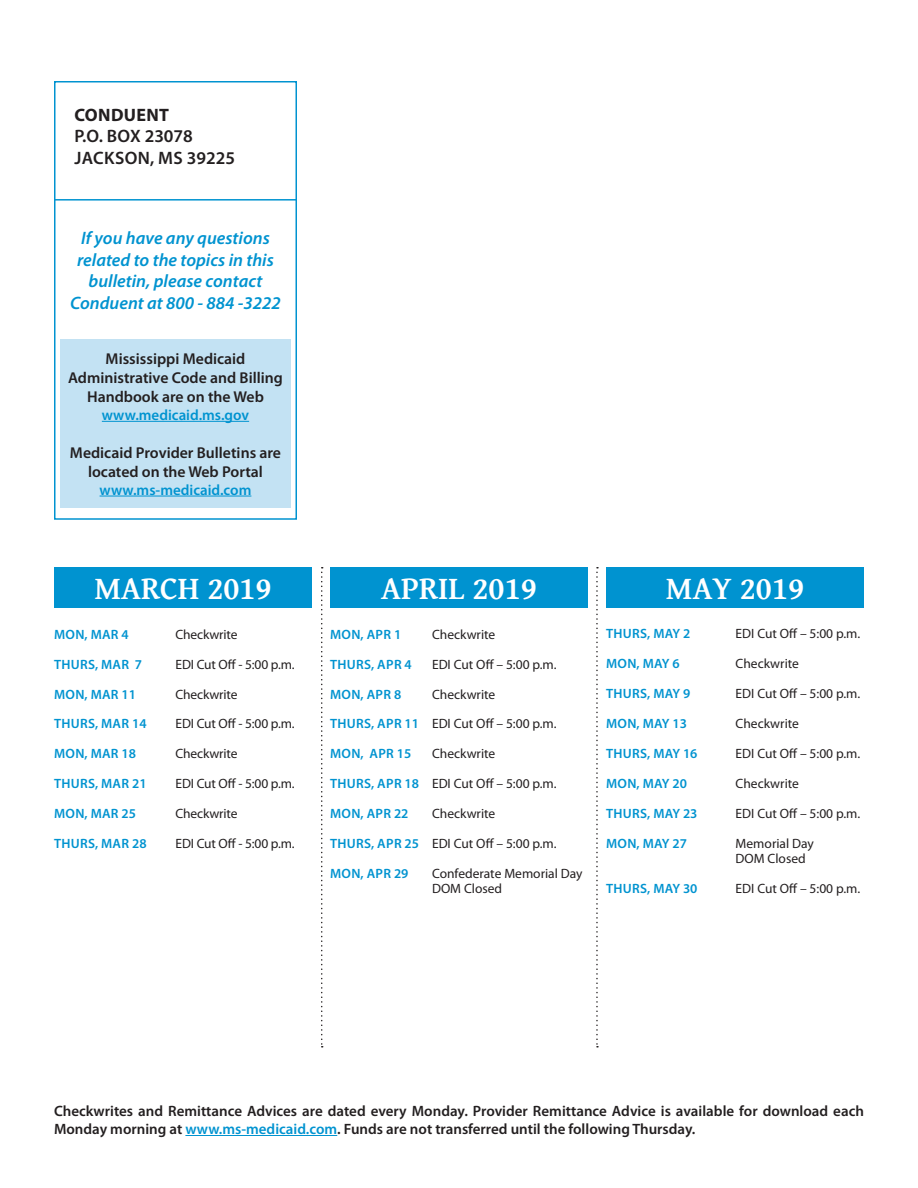
<style>
.page{position:relative;width:918px;height:1188px;background:#fff}
.page>*{position:absolute;margin:0;border:0;box-sizing:border-box;transform-origin:0 0}
.t1{font:700 33px "Gentium Basic";color:#fff;scale:.96 1}
.t2{font:italic 600 18px/21.6px "Myriad Pro";color:#0093d0;text-align:center}
.t3{font:600 18px/21.6px "Myriad Pro";color:#231f20}
.t4{font:700 18px "Myriad Pro";letter-spacing:.02em;color:#231f20}
.t5{font:600 15.75px/18.9px "Myriad Pro";color:#231f20;text-align:center}
.t6{font:600 15px/18px "Myriad Pro";color:#231f20}
.t7{font:600 15px "Myriad Pro";color:#0093d0}
.t8{font:13.5px/15px "Myriad Pro";color:#231f20}
.t9{font:600 13.5px "Myriad Pro";letter-spacing:.02em;color:#0093d0}
.s1{font-weight:600;color:#0093d0}
.s2{color:#0093d0}
</style>
<div class="page">
<hr style="left:185px;top:1135px;width:152px;height:1px;background:#0093d0">
<svg style="left:596px;top:567px;width:2px;height:481px"></svg>
<svg style="left:321px;top:567px;width:2px;height:481px"></svg>
<div style="left:54px;top:567px;width:258px;height:41px;background:#0093d0"></div>
<div style="left:330px;top:567px;width:258px;height:41px;background:#0093d0"></div>
<div style="left:606px;top:567px;width:258px;height:41px;background:#0093d0"></div>
<div style="left:54px;top:81px;width:243px;height:439px;border:2px solid #0093d0"></div>
<hr style="left:54px;top:199px;width:243px;height:2px;background:#0093d0">
<div style="left:60px;top:339px;width:231px;height:169px;background:#c3e2f3"></div>
<hr style="left:102px;top:421px;width:147px;height:1px;background:#0093d0">
<hr style="left:100px;top:496px;width:151px;height:1px;background:#0093d0">
<h2 class="t4" style="left:74px;top:103px;width:96px">CONDUENT</h2>
<h2 class="t3" style="left:74px;top:125px;width:162px">P.O. BOX 23078<br>JACKSON, MS 39225</h2>
<h2 class="t2" style="left:70px;top:227px;width:212px">If you have any questions related to the topics in this bulletin, please contact<br>Conduent at 800 - 884 -3222</h2>
<p class="t5" style="left:68px;top:349px;width:216px">Mississippi Medicaid<br>Administrative Code and Billing<br>Handbook are on the Web</p>
<p class="t7" style="left:102px;top:405px;width:149px">www.medicaid.ms.gov</p>
<p class="t5" style="left:70px;top:442px;width:213px">Medicaid Provider Bulletins are located on the Web Portal</p>
<p class="t7" style="left:100px;top:480px;width:153px">www.ms-medicaid.com</p>
<h1 class="t1" style="left:94px;top:563px;width:186px">MARCH 2019</h1>
<p class="t9" style="left:54px;top:625px;width:76px">MON, MAR 4</p>
<p class="t8" style="left:176px;top:626px;width:64px">Checkwrite</p>
<p class="t9" style="left:54px;top:655px;width:90px">THURS, MAR 7</p>
<p class="t8" style="left:176px;top:656px;width:121px">EDI Cut Off - 5:00 p.m.</p>
<p class="t9" style="left:54px;top:685px;width:83px">MON, MAR 11</p>
<p class="t8" style="left:176px;top:686px;width:64px">Checkwrite</p>
<p class="t9" style="left:54px;top:715px;width:94px">THURS, MAR 14</p>
<p class="t8" style="left:176px;top:716px;width:121px">EDI Cut Off - 5:00 p.m.</p>
<p class="t9" style="left:54px;top:745px;width:83px">MON, MAR 18</p>
<p class="t8" style="left:176px;top:746px;width:64px">Checkwrite</p>
<p class="t9" style="left:54px;top:775px;width:94px">THURS, MAR 21</p>
<p class="t8" style="left:176px;top:776px;width:121px">EDI Cut Off - 5:00 p.m.</p>
<p class="t9" style="left:54px;top:805px;width:83px">MON, MAR 25</p>
<p class="t8" style="left:176px;top:806px;width:64px">Checkwrite</p>
<p class="t9" style="left:54px;top:835px;width:94px">THURS, MAR 28</p>
<p class="t8" style="left:176px;top:836px;width:121px">EDI Cut Off - 5:00 p.m.</p>
<h1 class="t1" style="left:381px;top:563px;width:163px">APRIL 2019</h1>
<h1 class="t1" style="left:666px;top:563px;width:145px">MAY 2019</h1>
<p class="t9" style="left:330px;top:625px;width:73px">MON, APR 1</p>
<p class="t8" style="left:432px;top:626px;width:65px">Checkwrite</p>
<p class="t9" style="left:330px;top:655px;width:83px">THURS, APR 4</p>
<p class="t8" style="left:432px;top:656px;width:126px">EDI Cut Off – 5:00 p.m.</p>
<p class="t9" style="left:330px;top:685px;width:73px">MON, APR 8</p>
<p class="t8" style="left:432px;top:686px;width:65px">Checkwrite</p>
<p class="t8" style="left:330px;top:716px;width:228px"><span class="s1">THURS, APR 11</span> EDI Cut Off – 5:00 p.m.</p>
<p class="t9" style="left:330px;top:745px;width:83px">MON, APR 15</p>
<p class="t8" style="left:432px;top:746px;width:65px">Checkwrite</p>
<p class="t8" style="left:330px;top:776px;width:228px"><span class="s1">THURS, APR 18</span> EDI Cut Off – 5:00 p.m.</p>
<p class="t9" style="left:330px;top:805px;width:80px">MON, APR 22</p>
<p class="t8" style="left:432px;top:806px;width:65px">Checkwrite</p>
<p class="t8" style="left:330px;top:836px;width:228px"><span class="s1">THURS, APR 25</span> EDI Cut Off – 5:00 p.m.</p>
<p class="t9" style="left:330px;top:865px;width:80px">MON, APR 29</p>
<p class="t8" style="left:432px;top:866px;width:152px">Confederate Memorial Day<br>DOM Closed</p>
<p class="t9" style="left:606px;top:625px;width:86px">THURS, MAY 2</p>
<p class="t8" style="left:736px;top:626px;width:126px">EDI Cut Off – 5:00 p.m.</p>
<p class="t9" style="left:606px;top:655px;width:75px">MON, MAY 6</p>
<p class="t8" style="left:736px;top:656px;width:65px">Checkwrite</p>
<p class="t9" style="left:606px;top:685px;width:86px">THURS, MAY 9</p>
<p class="t8" style="left:736px;top:686px;width:126px">EDI Cut Off – 5:00 p.m.</p>
<p class="t9" style="left:606px;top:715px;width:82px">MON, MAY 13</p>
<p class="t8" style="left:736px;top:716px;width:65px">Checkwrite</p>
<p class="t9" style="left:606px;top:745px;width:93px">THURS, MAY 16</p>
<p class="t8" style="left:736px;top:746px;width:126px">EDI Cut Off – 5:00 p.m.</p>
<p class="t9" style="left:606px;top:775px;width:82px">MON, MAY 20</p>
<p class="t8" style="left:736px;top:776px;width:65px">Checkwrite</p>
<p class="t9" style="left:606px;top:805px;width:93px">THURS, MAY 23</p>
<p class="t8" style="left:736px;top:806px;width:126px">EDI Cut Off – 5:00 p.m.</p>
<p class="t9" style="left:606px;top:835px;width:82px">MON, MAY 27</p>
<p class="t8" style="left:736px;top:836px;width:80px">Memorial Day<br>DOM Closed</p>
<p class="t9" style="left:606px;top:880px;width:93px">THURS, MAY 30</p>
<p class="t8" style="left:736px;top:881px;width:126px">EDI Cut Off – 5:00 p.m.</p>
<p class="t6" style="left:54px;top:1102px;width:812px">Checkwrites and Remittance Advices are dated every Monday. Provider Remittance Advice is available for download each<br>Monday morning at <span class="s2">www.ms-medicaid.com</span>. Funds are not transferred until the following Thursday.</p>
</div>
